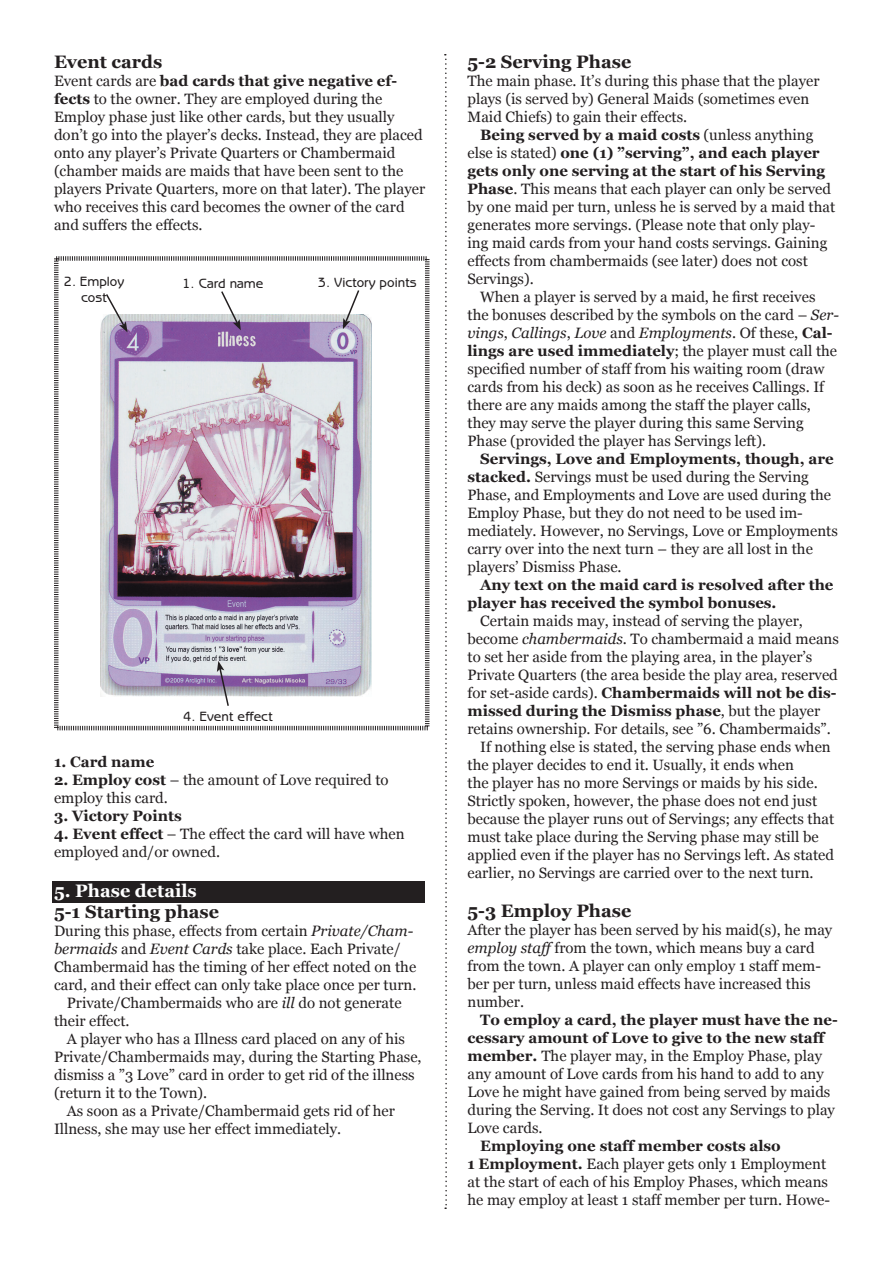
<style>
.page{position:relative;width:893px;height:1263px;background:#fff}
.page>*{position:absolute;margin:0;border:0;box-sizing:border-box;transform-origin:0 0}
.t1{font:700 18px "Georgia";color:#231f20}
.t2{font:700 18px "Georgia";color:#fff}
.t3{font:15px/18px "Georgia";color:#231f20}
.t4{font:700 15px/18px "Georgia";color:#231f20}
.t5{font:500 13.5px "Benguiat Gothic";color:#231f20}
.s1{font-weight:700}
.s2{font-style:italic}
.s3{font-weight:400}
</style>
<div class="page">
<div style="left:52px;top:881px;width:373px;height:22px;background:#231f20"></div>
<svg style="left:445px;top:54px;width:2px;height:1155px"></svg>
<img style="left:54px;top:256px;width:376px;height:475px">
<svg style="left:105px;top:292px;width:23px;height:40px"></svg>
<svg style="left:220px;top:290px;width:21px;height:40px"></svg>
<svg style="left:343px;top:289px;width:18px;height:40px"></svg>
<svg style="left:217px;top:661px;width:13px;height:46px"></svg>
<p class="t1" style="left:54px;top:50px;width:110px">Event cards</p>
<p class="t3" style="left:54px;top:72px;width:373px">Event cards are <span class="s1">bad cards that give negative ef&shy;fects</span> to the owner. They are employed during the Employ phase just like other cards, but they usually don’t go into the player’s decks. Instead, they are placed onto any player’s Private Quarters or Chambermaid (chamber maids are maids that have been sent to the players Private Quarters, more on that later). The player who receives this card becomes the owner of the card and suffers the effects.</p>
<p class="t5" style="left:64px;top:274px;width:62px">2. Employ</p>
<p class="t5" style="left:182px;top:276px;width:83px">1. Card name</p>
<p class="t5" style="left:81px;top:290px;width:27px">cost</p>
<p class="t5" style="left:318px;top:274px;width:100px">3. Victory points</p>
<p class="t5" style="left:183px;top:708px;width:91px">4. Event effect</p>
<p class="t4" style="left:54px;top:753px;width:102px">1. Card name</p>
<p class="t3" style="left:54px;top:771px;width:336px"><span class="s1">2. Employ cost</span> – the amount of Love required to employ this card.</p>
<p class="t4" style="left:54px;top:807px;width:129px">3. Victory Points</p>
<p class="t3" style="left:54px;top:825px;width:352px"><span class="s1">4. Event effect</span> – The effect the card will have when employed and/or owned.</p>
<p class="t2" style="left:54px;top:879px;width:144px">5. Phase details</p>
<p class="t1" style="left:54px;top:901px;width:167px">5-1 Starting phase</p>
<p class="t3" style="left:54px;top:922px;width:361px">During this phase, effects from certain <span class="s2">Private/Cham-</span></p>
<p class="t3" style="left:54px;top:940px;width:348px"><span class="s2">bermaids</span> and <span class="s2">Event Cards</span> take place. Each Private/</p>
<p class="t3" style="left:54px;top:958px;width:364px">Chambermaid has the timing of her effect noted on the</p>
<p class="t3" style="left:54px;top:976px;width:364px">card, and their effect can only take place once per turn.</p>
<p class="t3" style="left:67px;top:994px;width:336px">Private/Chambermaids who are <span class="s2">ill</span> do not generate</p>
<p class="t3" style="left:54px;top:1012px;width:77px">their effect.</p>
<p class="t3" style="left:67px;top:1030px;width:340px">A player who has a Illness card placed on any of his</p>
<p class="t3" style="left:54px;top:1048px;width:369px">Private/Chambermaids may, during the Starting Phase,</p>
<p class="t3" style="left:54px;top:1066px;width:362px">dismiss a ”3 Love” card in order to get rid of the illness</p>
<p class="t3" style="left:54px;top:1084px;width:155px">(return it to the Town).</p>
<p class="t3" style="left:67px;top:1102px;width:330px">As soon as a Private/Chambermaid gets rid of her</p>
<p class="t3" style="left:54px;top:1120px;width:289px">Illness, she may use her effect immediately.</p>
<p class="t1" style="left:467px;top:50px;width:165px">5-2 Serving Phase</p>
<p class="t3" style="left:467px;top:72px;width:353px">The main phase. It’s during this phase that the player plays (is served by) General Maids (sometimes even<br>Maid Chiefs) to gain their effects.</p>
<p class="t3" style="left:467px;top:126px;width:369px;text-indent:13px"><span class="s1">Being served by a maid costs</span> (unless anything else is stated) <span class="s1">one (1) ”serving”, and each player gets only one serving at the start of his Serving Phase</span>. This means that each player can only be served by one maid per turn, unless he is served by a maid that generates more servings. (Please note that only play&shy;ing maid cards from your hand costs servings. Gaining effects from chambermaids (see later) does not cost Servings).</p>
<p class="t3" style="left:467px;top:288px;width:373px;text-indent:13px">When a player is served by a maid, he first receives the bonuses described by the symbols on the card – <span class="s2">Ser&shy;vings</span>, <span class="s2">Callings</span>, <span class="s2">Love</span> and <span class="s2">Employments</span>. Of these, <span class="s1">Cal&shy;lings are used immediately</span>; the player must call the specified number of staff from his waiting room (draw cards from his deck) as soon as he receives Callings. If there are any maids among the staff the player calls, they may serve the player during this same Serving Phase (provided the player has Servings left).</p>
<p class="t3" style="left:467px;top:450px;width:372px;text-indent:13px"><span class="s1">Servings, Love and Employments, though, are stacked.</span> Servings must be used during the Serving Phase, and Employments and Love are used during the Employ Phase, but they do not need to be used im&shy;mediately. However, no Servings, Love or Employments carry over into the next turn – they are all lost in the players’ Dismiss Phase.</p>
<p class="t4" style="left:467px;top:575px;width:367px;text-indent:13px">Any text on the maid card is resolved after the player has received the symbol bonuses.</p>
<p class="t3" style="left:480px;top:612px;width:324px">Certain maids may, instead of serving the player,</p>
<p class="t3" style="left:467px;top:630px;width:373px">become <span class="s2">chambermaids</span>. To chambermaid a maid means</p>
<p class="t3" style="left:467px;top:648px;width:346px">to set her aside from the playing area, in the player’s</p>
<p class="t3" style="left:467px;top:666px;width:372px">Private Quarters (the area beside the play area, reserved</p>
<p class="t4" style="left:467px;top:683px;width:370px"><span class="s3">for set-aside cards).</span> Chambermaids will not be dis-</p>
<p class="t4" style="left:467px;top:701px;width:354px">missed during the Dismiss phase<span class="s3">, but the player</span></p>
<p class="t3" style="left:467px;top:720px;width:365px">retains ownership. For details, see ”6. Chambermaids”.</p>
<p class="t3" style="left:480px;top:738px;width:352px">If nothing else is stated, the serving phase ends when</p>
<p class="t3" style="left:467px;top:756px;width:328px">the player decides to end it. Usually, it ends when</p>
<p class="t3" style="left:467px;top:774px;width:352px">the player has no more Servings or maids by his side.</p>
<p class="t3" style="left:467px;top:792px;width:351px">Strictly spoken, however, the phase does not end just</p>
<p class="t3" style="left:467px;top:810px;width:368px">because the player runs out of Servings; any effects that</p>
<p class="t3" style="left:467px;top:828px;width:353px">must take place during the Serving phase may still be</p>
<p class="t3" style="left:467px;top:846px;width:368px">applied even if the player has no Servings left. As stated</p>
<p class="t3" style="left:467px;top:864px;width:348px">earlier, no Servings are carried over to the next turn.</p>
<p class="t1" style="left:467px;top:899px;width:165px">5-3 Employ Phase</p>
<p class="t3" style="left:467px;top:921px;width:366px">After the player has been served by his maid(s), he may <span class="s2">employ staff</span> from the town, which means buy a card from the town. A player can only employ 1 staff mem&shy;ber per turn, unless maid effects have increased this number.</p>
<p class="t3" style="left:467px;top:1011px;width:372px;text-indent:13px"><span class="s1">To employ a card, the player must have the ne&shy;cessary amount of Love to give to the new staff member.</span> The player may, in the Employ Phase, play any amount of Love cards from his hand to add to any Love he might have gained from being served by maids during the Serving. It does not cost any Servings to play Love cards.</p>
<p class="t3" style="left:467px;top:1137px;width:364px;text-indent:13px"><span class="s1">Employing one staff member costs also<br>1 Employment.</span> Each player gets only 1 Employment at the start of each of his Employ Phases, which means he may employ at least 1 staff member per turn. Howe-</p>
</div>
